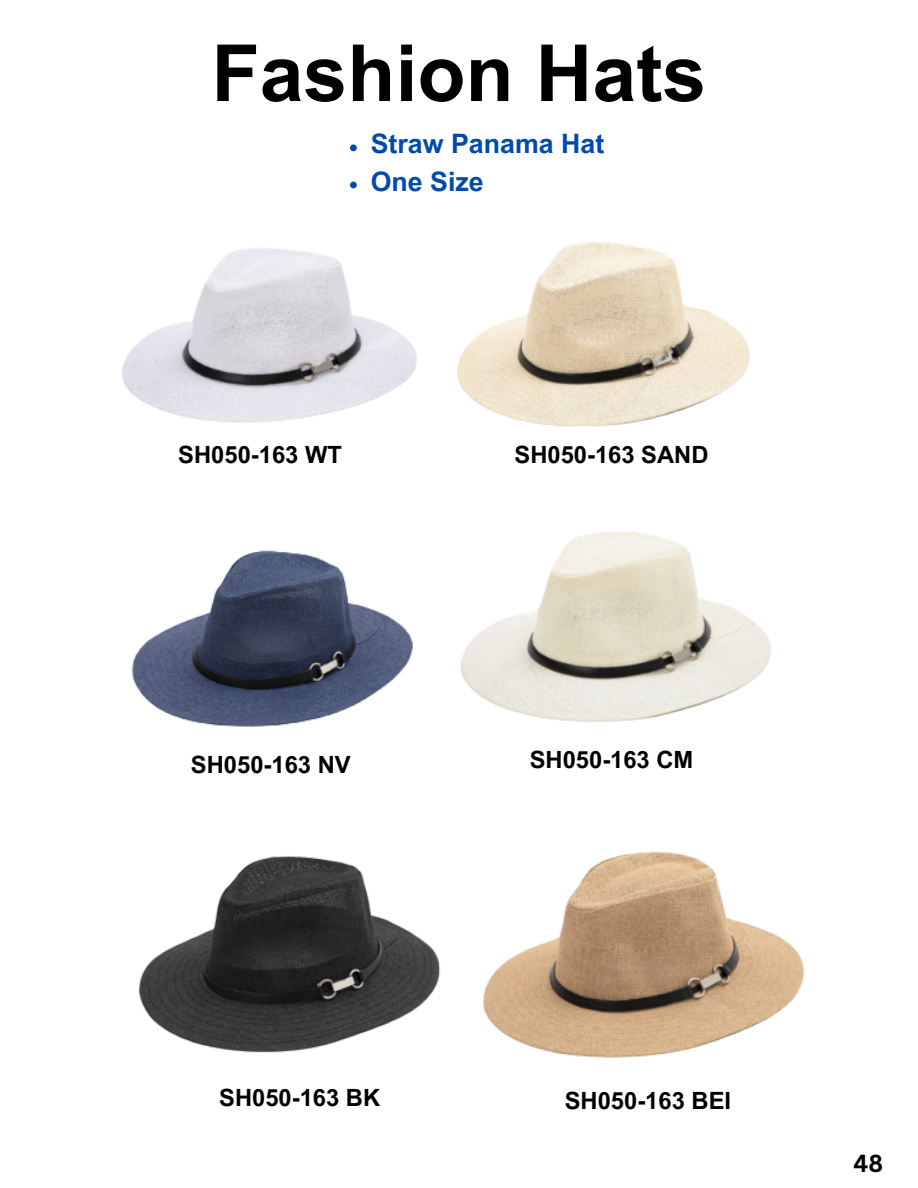
<style>
.page{position:relative;width:918px;height:1188px;background:#fff}
.page>*{position:absolute;margin:0;border:0;box-sizing:border-box;transform-origin:0 0}
.t1{font:700 78.75px "Arial MT Pro";color:#000}
.t2{font:700 26.7px "Arial MT Pro";color:#004aad}
.t3{font:700 24px "Canva Sans";color:#000}
.t4{font:700 23.7px "Arial MT Pro";color:#000}
</style>
<div class="page">
<img style="left:139px;top:856px;width:302px;height:197px">
<img style="left:460px;top:531px;width:311px;height:191px">
<img style="left:483px;top:851px;width:322px;height:207px">
<img style="left:122px;top:242px;width:628px;height:185px">
<img style="left:132px;top:550px;width:281px;height:177px">
<svg style="left:350px;top:144px;width:7px;height:7px"></svg>
<svg style="left:350px;top:182px;width:7px;height:6px"></svg>
<p class="t1" style="left:212px;top:44px;width:496px">Fashion Hats</p>
<p class="t2" style="left:371px;top:134px;width:235px">Straw Panama Hat</p>
<p class="t2" style="left:371px;top:171px;width:115px">One Size</p>
<p class="t4" style="left:178px;top:446px;width:165px">SH050-163 WT</p>
<p class="t4" style="left:515px;top:446px;width:196px">SH050-163 SAND</p>
<p class="t4" style="left:191px;top:756px;width:161px">SH050-163 NV</p>
<p class="t4" style="left:530px;top:751px;width:165px">SH050-163 CM</p>
<p class="t4" style="left:219px;top:1089px;width:163px">SH050-163 BK</p>
<p class="t4" style="left:565px;top:1092px;width:168px">SH050-163 BEI</p>
<p class="t3" style="left:853px;top:1146px;width:31px">48</p>
</div>
